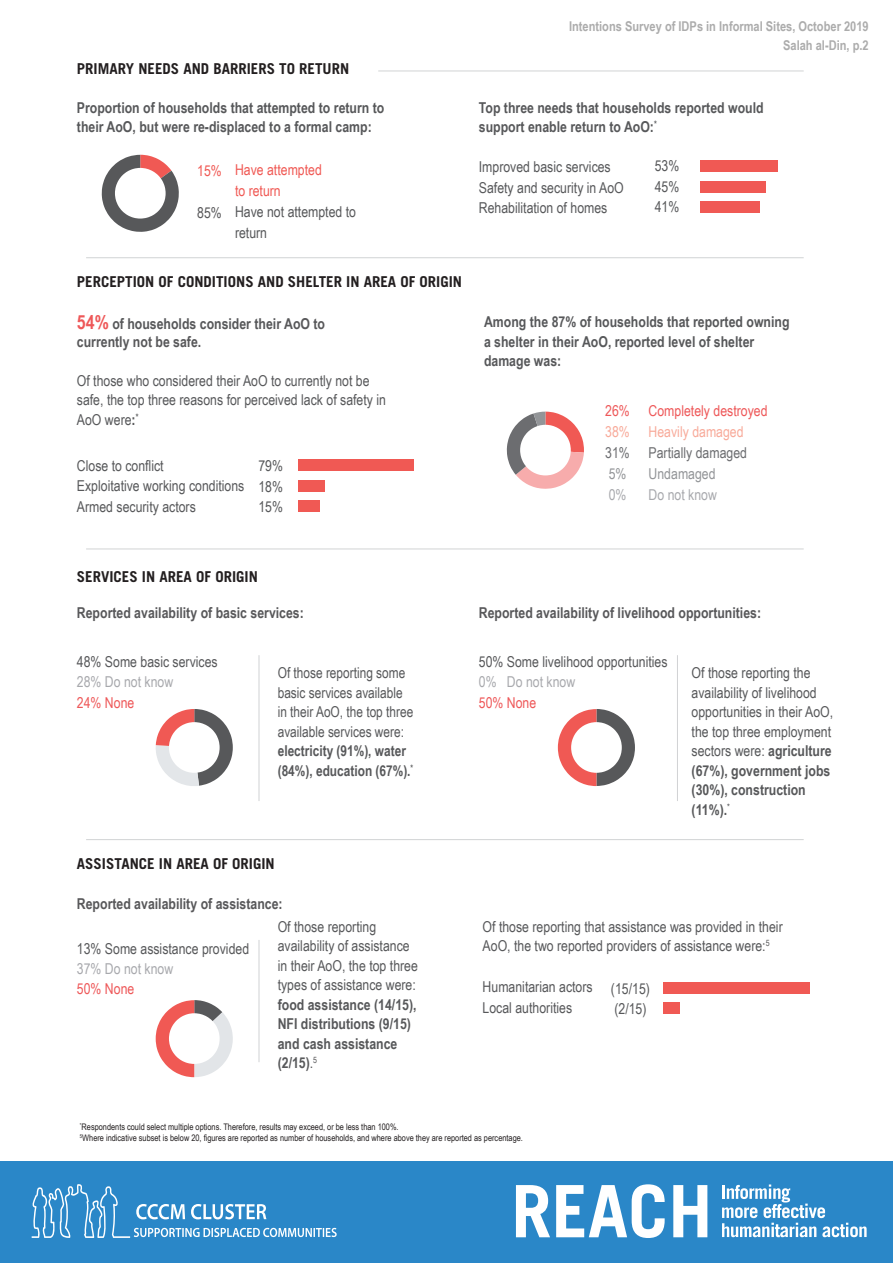
<style>
.page{position:relative;width:893px;height:1263px;background:#fff}
.page>*{position:absolute;margin:0;border:0;box-sizing:border-box;transform-origin:0 0}
.PieChart1{font:195px "Chartwell Bars Vertical";color:#f05954;scale:.75 1}
.Pie_Chart{font:108px "Chartwell Pies";color:#f05954}
.Pie_Chart-2{font:108px "Chartwell Pies";color:#57585a}
.chart_heading{font:15px/19.5px "Arial Narrow";color:#57585a}
.chart_heading-2{font:700 15px/19.5px "Arial Narrow";color:#57585a}
.t1{font:700 15px/18px "Arial Narrow";color:#58585a}
.paragraph_heading{font:700 15px "Trade Gothic LT Std";color:#231f20}
.options{font:15px "Arial Narrow";color:#a8a9ad}
.options-2{font:15px "Arial Narrow";color:#ee5859}
.options-3{font:15px "Arial Narrow";color:#f05954}
.options-4{font:15px "Arial Narrow";color:#57585a}
.options-5{font:15px/21px "Arial Narrow";color:#6c6d70}
.options-6{font:15px "Arial Narrow";color:#f8aa9a}
.options-7{font:15px "Arial Narrow";color:#939598}
.t2{font:15px "Arial Narrow";color:#58585a}
.RASP_page_number{font:700 13.5px "Arial Narrow";color:#acacac}
.Footnotes{font:9px "Arial Narrow";color:#231f20}
.chart_heading-3{font:700 8.7px "Arial Narrow";color:#57585a}
.chart_heading-4{font:8.7px "Arial Narrow";color:#58585a}
.s1{color:#57585a}
.s2{color:#fff}
.s3{font-size:19.5px;color:#ee5859}
.s4{font-weight:700}
.s5{color:#939598}
.s6{color:#f7acac}
.s7{color:#6c6d70}
.s8{color:#e3e6e9}
.s9{color:#f05954}
.s10{color:#e2e5e8}
</style>
<div class="page">
<div style="left:0;top:1161px;width:893px;height:102px;background:#2a87c8"></div>
<svg style="left:32px;top:1184px;width:305px;height:53px"></svg>
<svg style="left:722px;top:1184px;width:145px;height:53px"></svg>
<svg style="left:516px;top:1185px;width:34px;height:52px"></svg>
<svg style="left:556px;top:1184px;width:109px;height:54px"></svg>
<svg style="left:673px;top:1185px;width:34px;height:52px"></svg>
<hr style="left:378px;top:71px;width:426px;height:1px;background:#d1d3d4">
<hr style="left:86px;top:257px;width:718px;height:1px;background:#d1d3d4">
<hr style="left:86px;top:549px;width:718px;height:1px;background:#d1d3d4">
<hr style="left:86px;top:839px;width:718px;height:1px;background:#d1d3d4">
<hr style="left:677px;top:655px;width:1px;height:146px;background:#d1d2d4">
<hr style="left:259px;top:655px;width:1px;height:146px;background:#d1d2d4">
<hr style="left:259px;top:940px;width:1px;height:122px;background:#d1d2d4">
<p class="paragraph_heading" style="left:77px;top:60px;width:274px">PRIMARY NEEDS AND BARRIERS TO RETURN</p>
<p class="chart_heading-2" style="left:77px;top:97px;width:309px">Proportion of households that attempted to return to their AoO, but were re-displaced to a formal camp:</p>
<p class="Pie_Chart" style="left:96px;top:127px;width:172px">15<span class="s1">85</span><span class="s2">H</span></p>
<p class="options-3" style="left:197px;top:160px;width:26px">15%</p>
<p class="options-3" style="left:235px;top:158px;width:88px">Have attempted</p>
<p class="options-3" style="left:235px;top:179px;width:47px">to return</p>
<p class="options-4" style="left:235px;top:200px;width:123px">Have not attempted to</p>
<p class="options-4" style="left:235px;top:221px;width:34px">return</p>
<p class="t2" style="left:197px;top:202px;width:26px">85%</p>
<p class="paragraph_heading" style="left:77px;top:273px;width:387px">PERCEPTION OF CONDITIONS AND SHELTER IN AREA OF ORIGIN</p>
<p class="t1" style="left:77px;top:314px;width:250px"><span class="s3">54%</span> <span class="s1">of households consider thei</span>r AoO to currently not be safe.</p>
<p class="chart_heading" style="left:77px;top:370px;width:311px">Of those who considered their AoO to currently not be safe, the top three reasons for perceived lack of safety in<br>AoO were<span class="s4">:</span><sup>*</sup></p>
<p class="chart_heading" style="left:77px;top:455px;width:88px">Close to conflict</p>
<p class="chart_heading" style="left:77px;top:476px;width:169px">Exploitative working conditions</p>
<p class="chart_heading" style="left:77px;top:496px;width:120px">Armed security actors</p>
<p class="chart_heading" style="left:258px;top:456px;width:26px">79%</p>
<p class="chart_heading" style="left:258px;top:476px;width:26px">18%</p>
<p class="chart_heading" style="left:258px;top:496px;width:26px">15%</p>
<p class="PieChart1" style="left:485px;top:452px;width:92px;rotate:90deg">79+18+15+</p>
<p class="RASP_page_number" style="left:569px;top:16px;width:301px">Intentions Survey of IDPs in Informal Sites, October 2019</p>
<p class="RASP_page_number" style="left:783px;top:35px;width:87px">Salah al-Din, p.2</p>
<p class="chart_heading-2" style="left:479px;top:97px;width:286px">Top three needs that households reported would support enable return to AoO:<sup>*</sup></p>
<p class="PieChart1" style="left:887px;top:153px;width:92px;rotate:90deg">53+45+41+</p>
<p class="chart_heading" style="left:655px;top:156px;width:26px">53%</p>
<p class="chart_heading" style="left:655px;top:176px;width:26px">45%</p>
<p class="chart_heading" style="left:655px;top:196px;width:26px">41%</p>
<p class="chart_heading" style="left:479px;top:157px;width:133px">Improved basic services</p>
<p class="chart_heading" style="left:479px;top:177px;width:146px">Safety and security in AoO</p>
<p class="chart_heading" style="left:479px;top:197px;width:130px">Rehabilitation of homes</p>
<p class="chart_heading-2" style="left:484px;top:311px;width:307px">Among the 87% of households that reported owning a shelter in their AoO, reported level of shelter damage was:</p>
<p class="options-2" style="left:605px;top:400px;width:26px">26%</p>
<p class="options-6" style="left:605px;top:421px;width:26px">38%</p>
<p class="options-5" style="left:605px;top:442px;width:26px">31%<br><span class="s5">5%</span></p>
<p class="options" style="left:609px;top:484px;width:19px">0%</p>
<p class="Pie_Chart" style="left:502px;top:384px;width:172px">26<span class="s6">8</span><span class="s7">31</span><span class="s5">5+</span><span class="s2">H</span></p>
<p class="options-2" style="left:649px;top:400px;width:120px">Completely destroyed</p>
<p class="options-6" style="left:649px;top:421px;width:97px">Heavily damaged</p>
<p class="options-5" style="left:649px;top:442px;width:100px">Partially damaged</p>
<p class="options-7" style="left:649px;top:463px;width:69px">Undamaged</p>
<p class="options" style="left:649px;top:484px;width:70px">Do not know</p>
<p class="paragraph_heading" style="left:77px;top:568px;width:182px">SERVICES IN AREA OF ORIGIN</p>
<p class="t1" style="left:77px;top:603px;width:228px">Reported availability of basic services:</p>
<p class="chart_heading" style="left:77px;top:651px;width:142px">48% Some basic services</p>
<p class="options" style="left:77px;top:671px;width:98px">28% Do not know</p>
<p class="options-2" style="left:77px;top:691px;width:59px">24% None</p>
<p class="Pie_Chart-2" style="left:150px;top:681px;width:172px">48<span class="s8">8</span><span class="s9">24</span><span class="s2">H</span></p>
<p class="chart_heading" style="left:278px;top:662px;width:137px">Of those reporting some basic services available in their AoO, the top three available services were: <span class="s4">electricity (91%), water (84%), education (67%).</span></p>
<p class="chart_heading-3" style="left:411px;top:761px;width:4px">*</p>
<p class="paragraph_heading" style="left:77px;top:854px;width:199px">ASSISTANCE IN AREA OF ORIGIN</p>
<p class="t1" style="left:77px;top:894px;width:207px">Reported availability of assistance:</p>
<p class="chart_heading" style="left:77px;top:938px;width:174px">13% Some assistance provided</p>
<p class="options" style="left:77px;top:957px;width:98px">37% Do not know</p>
<p class="options-2" style="left:77px;top:978px;width:59px">50% None</p>
<p class="Pie_Chart-2" style="left:150px;top:972px;width:133px">13<span class="s10">37</span></p>
<p class="Pie_Chart" style="left:238px;top:972px;width:84px">+50<span class="s2">H</span></p>
<p class="chart_heading" style="left:278px;top:916px;width:142px">Of those reporting availability of assistance in their AoO, the top three types of assistance were: <span class="s4">food assistance (14/15),<br>NFI distributions (9/15) and cash assistance (2/15)</span>.</p>
<p class="chart_heading-4" style="left:313px;top:1054px;width:5px">5</p>
<p class="t1" style="left:479px;top:603px;width:284px">Reported availability of livelihood opportunities:</p>
<p class="chart_heading" style="left:479px;top:651px;width:190px">50% Some livelihood opportunities</p>
<p class="options" style="left:479px;top:671px;width:98px">0% Do not know</p>
<p class="options-2" style="left:479px;top:691px;width:59px">50% None</p>
<p class="Pie_Chart-2" style="left:553px;top:681px;width:172px">50<span class="s9">50</span><span class="s2">H</span></p>
<p class="chart_heading" style="left:692px;top:662px;width:143px">Of those reporting the availability of livelihood opportunities in their AoO, the top three employment sectors were: <span class="s4">agriculture (67%), government jobs (30%), construction (11%).</span><sup>*</sup></p>
<p class="chart_heading" style="left:483px;top:916px;width:302px">Of those reporting that assistance was provided in their<br>AoO, the two reported providers of assistance were:<sup>5</sup></p>
<p class="chart_heading" style="left:483px;top:977px;width:112px">Humanitarian actors</p>
<p class="chart_heading" style="left:483px;top:997px;width:91px">Local authorities</p>
<p class="PieChart1" style="left:850px;top:974px;width:64px;rotate:90deg">100+11+</p>
<p class="chart_heading" style="left:611px;top:978px;width:40px">(15/15)</p>
<p class="chart_heading" style="left:614px;top:999px;width:34px">(2/15)</p>
<p class="Footnotes" style="left:80px;top:1121px;width:320px"><sup>*</sup>Respondents could select multiple options. Therefore, results may exceed, or be less than 100%.</p>
<p class="Footnotes" style="left:80px;top:1131px;width:444px"><sup>5</sup>Where indicative subset is below 20, figures are reported as number of households, and where above they are reported as percentage.</p>
</div>
